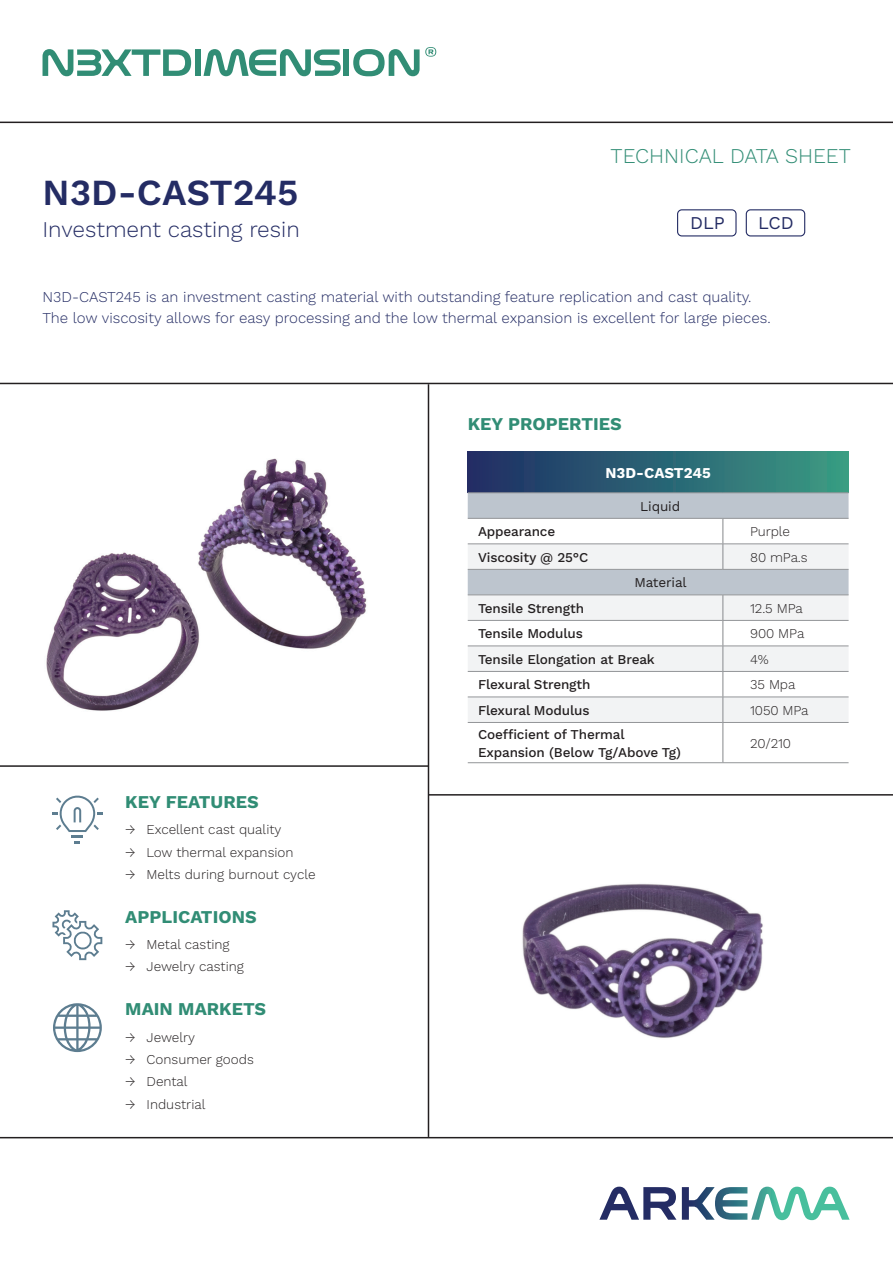
<style>
.page{position:relative;width:893px;height:1263px;background:#fff}
.page>*{position:absolute;margin:0;border:0;box-sizing:border-box;transform-origin:0 0}
.t1{font:600 36.75px "Work Sans";color:#242c64}
.t2{font:300 22.5px "Work Sans";color:#242c64}
.t3{font:300 21px "Work Sans";color:#318d75}
.Body_-_Header{font:700 18px "Work Sans";color:#318d75}
.Body_-_Footnotes{font:18px "Work Sans";color:#242c64}
.t4{font:300 15px/21px "Work Sans";color:#242c64}
.Table_-_Header{font:700 15px "Work Sans";color:#fff}
.Table_-_Copy{font:300 13.5px "Work Sans";color:#231f20}
.Table_-_Subhead{font:500 13.5px/18px "Work Sans";letter-spacing:-.01em;color:#231f20}
.Table_-_Section{font:13.5px "Work Sans";letter-spacing:-.01em;color:#231f20}
</style>
<div class="page">
<hr style="left:0;top:122px;width:893px;height:1px;background:#231f20">
<hr style="left:0;top:1137px;width:893px;height:1px;background:#231f20">
<svg style="left:599px;top:1187px;width:251px;height:33px"></svg>
<hr style="left:0;top:383px;width:893px;height:1px;background:#231f20">
<svg style="left:43px;top:49px;width:148px;height:27px"></svg>
<div style="left:195px;top:49px;width:6px;height:27px;background:#318d75"></div>
<svg style="left:204px;top:49px;width:137px;height:27px"></svg>
<div style="left:343px;top:49px;width:6px;height:27px;background:#318d75"></div>
<svg style="left:353px;top:47px;width:83px;height:29px"></svg>
<div style="left:468px;top:451px;width:381px;height:42px;background:linear-gradient(to right,#1e2c65,#3a9c83)"></div>
<svg style="left:468px;top:493px;width:381px;height:270px"></svg>
<hr style="left:722px;top:723px;width:1px;height:39px;background:#939598">
<hr style="left:468px;top:544px;width:255px;height:1px;background:#939598">
<hr style="left:468px;top:569px;width:255px;height:1px;background:#939598">
<hr style="left:468px;top:595px;width:255px;height:1px;background:#939598">
<hr style="left:468px;top:620px;width:255px;height:1px;background:#939598">
<hr style="left:468px;top:646px;width:255px;height:1px;background:#939598">
<hr style="left:468px;top:671px;width:255px;height:1px;background:#939598">
<hr style="left:468px;top:697px;width:255px;height:1px;background:#939598">
<hr style="left:468px;top:722px;width:255px;height:1px;background:#939598">
<hr style="left:468px;top:762px;width:255px;height:1px;background:#939598">
<hr style="left:428px;top:384px;width:1px;height:753px;background:#231f20">
<hr style="left:0;top:765px;width:428px;height:2px;background:#231f20">
<svg style="left:53px;top:1003px;width:49px;height:49px"></svg>
<svg style="left:52px;top:910px;width:50px;height:50px"></svg>
<svg style="left:52px;top:795px;width:51px;height:48px"></svg>
<div style="left:677px;top:209px;width:60px;height:27px;border:1px solid #242c64;border-radius:4px"></div>
<div style="left:746px;top:209px;width:59px;height:27px;border:1px solid #242c64;border-radius:4px"></div>
<img style="left:46px;top:458px;width:321px;height:253px">
<img style="left:522px;top:884px;width:242px;height:154px">
<hr style="left:428px;top:794px;width:465px;height:1px;background:#231f20">
<p class="t1" style="left:43px;top:171px;width:257px">N3D-CAST245</p>
<p class="t2" style="left:43px;top:216px;width:259px">Investment casting resin</p>
<h3 class="t3" style="left:611px;top:143px;width:242px">TECHNICAL DATA SHEET</h3>
<p class="Body_-_Footnotes" style="left:690px;top:212px;width:36px">DLP</p>
<p class="Body_-_Footnotes" style="left:758px;top:212px;width:37px">LCD</p>
<p class="t4" style="left:43px;top:287px;width:730px">N3D-CAST245 is an investment casting material with outstanding feature replication and cast quality.<br>The low viscosity allows for easy processing and the low thermal expansion is excellent for large pieces.</p>
<p class="Body_-_Header" style="left:468px;top:414px;width:156px">KEY PROPERTIES</p>
<p class="Table_-_Header" style="left:605px;top:464px;width:107px">N3D-CAST245</p>
<p class="Table_-_Section" style="left:640px;top:498px;width:41px">Liquid</p>
<p class="Body_-_Header" style="left:125px;top:791px;width:135px">KEY FEATURES</p>
<p class="Table_-_Copy" style="left:125px;top:822px;width:158px">→ Excellent cast quality</p>
<p class="Table_-_Copy" style="left:125px;top:844px;width:170px">→ Low thermal expansion</p>
<p class="Table_-_Copy" style="left:125px;top:866px;width:192px">→ Melts during burnout cycle</p>
<p class="Body_-_Header" style="left:125px;top:906px;width:133px">APPLICATIONS</p>
<p class="Table_-_Copy" style="left:125px;top:936px;width:106px">→ Metal casting</p>
<p class="Table_-_Copy" style="left:125px;top:959px;width:120px">→ Jewelry casting</p>
<p class="Body_-_Header" style="left:125px;top:999px;width:142px">MAIN MARKETS</p>
<p class="Table_-_Copy" style="left:125px;top:1029px;width:71px">→ Jewelry</p>
<p class="Table_-_Copy" style="left:125px;top:1051px;width:130px">→ Consumer goods</p>
<p class="Table_-_Copy" style="left:125px;top:1074px;width:64px">→ Dental</p>
<p class="Table_-_Copy" style="left:125px;top:1096px;width:82px">→ Industrial</p>
<p class="Table_-_Subhead" style="left:478px;top:523px;width:79px">Appearance</p>
<p class="Table_-_Copy" style="left:750px;top:524px;width:41px">Purple</p>
<p class="Table_-_Subhead" style="left:478px;top:549px;width:112px">Viscosity @ 25°C</p>
<p class="Table_-_Copy" style="left:750px;top:549px;width:59px">80 mPa.s</p>
<p class="Table_-_Section" style="left:634px;top:575px;width:54px">Material</p>
<p class="Table_-_Subhead" style="left:478px;top:600px;width:108px">Tensile Strength</p>
<p class="Table_-_Copy" style="left:750px;top:600px;width:54px">12.5 MPa</p>
<p class="Table_-_Subhead" style="left:478px;top:625px;width:106px">Tensile Modulus</p>
<p class="Table_-_Copy" style="left:750px;top:626px;width:56px">900 MPa</p>
<p class="Table_-_Subhead" style="left:478px;top:651px;width:178px">Tensile Elongation at Break</p>
<p class="Table_-_Copy" style="left:750px;top:651px;width:20px">4%</p>
<p class="Table_-_Subhead" style="left:478px;top:676px;width:114px">Flexural Strength</p>
<p class="Table_-_Copy" style="left:750px;top:677px;width:47px">35 Mpa</p>
<p class="Table_-_Subhead" style="left:478px;top:702px;width:113px">Flexural Modulus</p>
<p class="Table_-_Copy" style="left:750px;top:702px;width:60px">1050 MPa</p>
<p class="Table_-_Subhead" style="left:478px;top:726px;width:205px">Coefficient of Thermal<br>Expansion (Below Tg/Above Tg)</p>
<p class="Table_-_Copy" style="left:750px;top:735px;width:43px">20/210</p>
</div>
